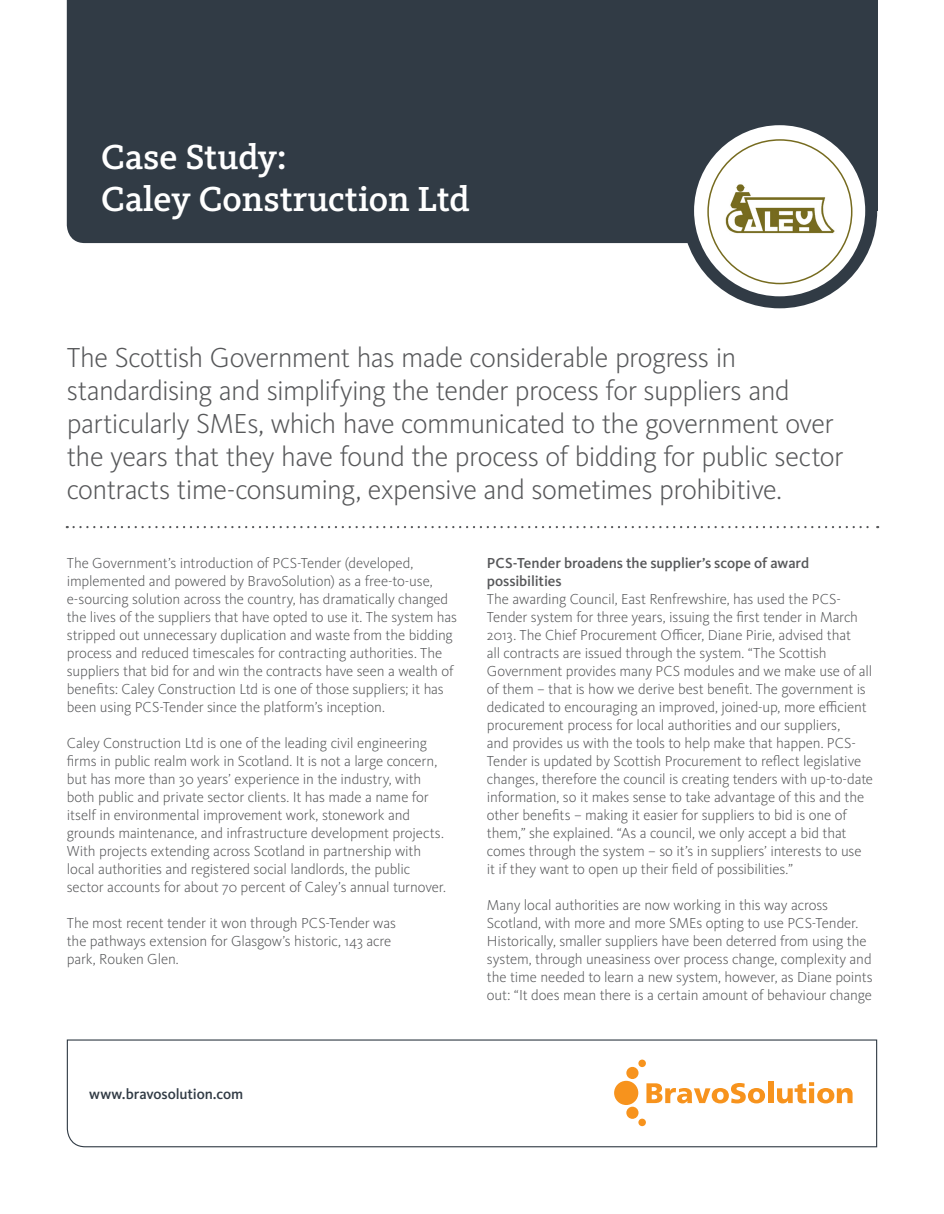
<style>
.page{position:relative;width:944px;height:1214px;background:#fff}
.page>*{position:absolute;margin:0;border:0;box-sizing:border-box;transform-origin:0 0}
.t1{font:500 36px "Kievit Slab Pro";color:#fff}
.t2{font:300 28.5px/33px "Kievit OT";letter-spacing:-.02em;color:#57585a}
.t3{font:300 15px/18px "Kievit OT";letter-spacing:-.01em;color:#57585a}
.t4{font:500 15px/18px "Kievit OT";letter-spacing:-.005em;color:#57585a}
.t5{font:500 15px "Kievit OT";letter-spacing:-.005em;color:#313b45}
</style>
<div class="page">
<div style="left:67px;top:0;width:620px;height:243px;background:#313b45"></div>
<div style="left:682px;top:0;width:195px;height:211px;background:#313b45"></div>
<div style="left:682px;top:113px;width:195px;height:195px;background:#313b45;border-radius:50%"></div>
<div style="left:694px;top:125px;width:171px;height:171px;background:#fff;border-radius:50%"></div>
<svg style="left:66px;top:1039px;width:811px;height:108px"></svg>
<svg style="left:74px;top:526px;width:804px;height:2px"></svg>
<img style="left:715px;top:176px;width:129px;height:58px">
<p class="t1" style="left:101px;top:136px;width:187px">Case Study:</p>
<p class="t1" style="left:101px;top:178px;width:370px">Caley Construction Ltd</p>
<p class="t2" style="left:67px;top:341px;width:778px">The Scottish Government has made considerable progress in standardising and simplifying the tender process for suppliers and particularly SMEs, which have communicated to the government over the years that they have found the process of bidding for public sector contracts time-consuming, expensive and sometimes prohibitive.</p>
<p class="t3" style="left:67px;top:554px;width:392px">The Government’s introduction of PCS-Tender (developed, implemented and powered by BravoSolution) as a free-to-use, e-sourcing solution across the country, has dramatically changed the lives of the suppliers that have opted to use it. The system has stripped out unnecessary duplication and waste from the bidding process and reduced timescales for contracting authorities. The suppliers that bid for and win the contracts have seen a wealth of benefits: Caley Construction Ltd is one of those suppliers; it has been using PCS-Tender since the platform’s inception.</p>
<p class="t3" style="left:67px;top:734px;width:372px">Caley Construction Ltd is one of the leading civil engineering firms in public realm work in Scotland. It is not a large concern, but has more than 30 years’ experience in the industry, with</p>
<p class="t3" style="left:67px;top:788px;width:378px">both public and private sector clients. It has made a name for itself in environmental improvement work, stonework and grounds maintenance, and infrastructure development projects.<br>With projects extending across Scotland in partnership with</p>
<p class="t3" style="left:67px;top:860px;width:345px">local authorities and registered social landlords, the public</p>
<p class="t3" style="left:67px;top:878px;width:380px">sector accounts for about 70 percent of Caley’s annual turnover.</p>
<p class="t3" style="left:67px;top:914px;width:331px">The most recent tender it won through PCS-Tender was</p>
<p class="t3" style="left:67px;top:932px;width:326px">the pathways extension for Glasgow’s historic, 143 acre</p>
<p class="t3" style="left:67px;top:950px;width:113px">park, Rouken Glen.</p>
<p class="t4" style="left:487px;top:554px;width:324px">PCS-Tender broadens the supplier’s scope of award possibilities</p>
<p class="t3" style="left:487px;top:590px;width:388px">The awarding Council, East Renfrewshire, has used the PCS-Tender system for three years, issuing the first tender in March 2013. The Chief Procurement Officer, Diane Pirie, advised that<br>all contracts are issued through the system. “The Scottish Government provides many PCS modules and we make use of all of them – that is how we derive best benefit. The government is dedicated to encouraging an improved, joined-up, more efficient procurement process for local authorities and our suppliers,<br>and provides us with the tools to help make that happen. PCS-Tender is updated by Scottish Procurement to reflect legislative changes, therefore the council is creating tenders with up-to-date information, so it makes sense to take advantage of this and the other benefits – making it easier for suppliers to bid is one of them,” she explained. “As a council, we only accept a bid that comes through the system – so it’s in suppliers’ interests to use</p>
<p class="t3" style="left:487px;top:860px;width:308px">it if they want to open up their field of possibilities.”</p>
<p class="t3" style="left:487px;top:896px;width:373px">Many local authorities are now working in this way across<br>Scotland, with more and more SMEs opting to use PCS-Tender.</p>
<p class="t3" style="left:487px;top:932px;width:387px">Historically, smaller suppliers have been deterred from using the system, through uneasiness over process change, complexity and the time needed to learn a new system, however, as Diane points out: “It does mean there is a certain amount of behaviour change</p>
<p class="t5" style="left:89px;top:1085px;width:155px">www.bravosolution.com</p>
</div>
